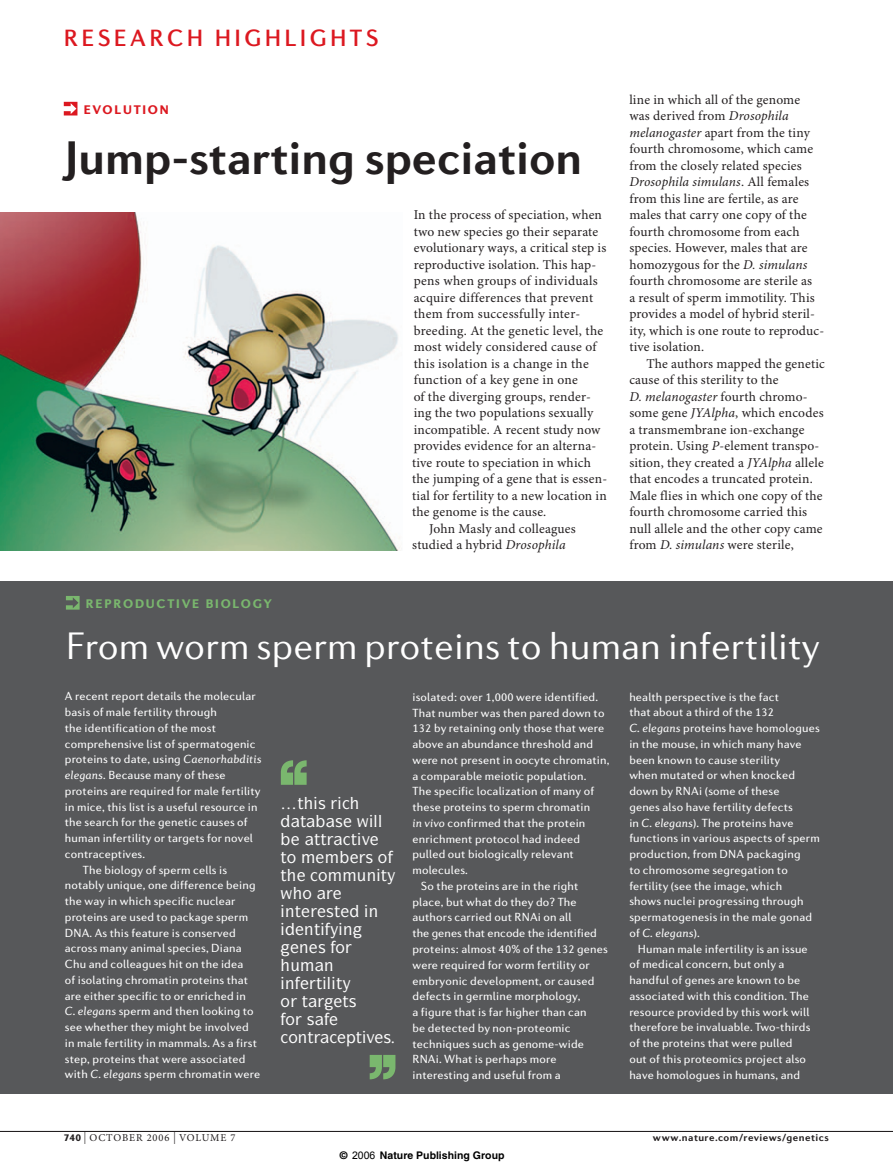
<style>
.page{position:relative;width:893px;height:1174px;background:#fff}
.page>*{position:absolute;margin:0;border:0;box-sizing:border-box;transform-origin:0 0}
.t1{font:700 48px "Diverda Sans LT Std";color:#231f20}
.t2{font:300 39px "Diverda Sans LT Std";letter-spacing:.005em;color:#fff}
.t3{font:500 24px "Diverda Sans LT Std";letter-spacing:.14em;color:#dc1820}
.t4{font:500 16.5px "ITC Symbol Std";color:#fff}
.t5{font:13.5px/16.5px "Minion Pro";letter-spacing:.015em;color:#231f20}
.t6{font:900 12.75px "Diverda Sans LT Std";letter-spacing:.14em;color:#7ab76e}
.t7{font:900 12.75px "Diverda Sans LT Std";letter-spacing:.14em;color:#dc1820}
.t8{font:12px/15.8px "Diverda Sans LT Std";letter-spacing:.015em;color:#fff}
.t9{font:700 10.5px "Diverda Sans LT Std";letter-spacing:.04em;color:#231f20}
.t10{font:700 10.5px "Helvetica";color:#000}
.t11{font:10.5px "Minion Pro";letter-spacing:.08em;color:#231f20}
.s1{font-style:italic}
.s2{font-family:"Diverda Sans LT Std";font-weight:900}
.s3{font-size:12px}
.s4{font-family:"Arial";font-weight:400}
</style>
<div class="page">
<div style="left:0;top:581px;width:893px;height:513px;background:#57585a"></div>
<svg style="left:370px;top:1055px;width:25px;height:24px"></svg>
<svg style="left:281px;top:760px;width:26px;height:25px"></svg>
<img style="left:0;top:213px;width:400px;height:337px">
<hr style="left:0;top:1131px;width:893px;height:1px;background:#231f20">
<svg style="left:66px;top:596px;width:14px;height:13px"></svg>
<svg style="left:64px;top:102px;width:13px;height:13px"></svg>
<h3 class="t3" style="left:64px;top:29px;width:316px">RESEARCH HIGHLIGHTS</h3>
<p class="t7" style="left:84px;top:105px;width:86px">EVOLUTION</p>
<h1 class="t1" style="left:64px;top:139px;width:520px">Jump-starting speciation</h1>
<p class="t5" style="left:414px;top:208px;width:190px">In the process of speciation, when</p>
<p class="t5" style="left:414px;top:224px;width:186px">two new species go their separate</p>
<p class="t5" style="left:414px;top:241px;width:194px">evolutionary ways, a critical step is</p>
<p class="t5" style="left:414px;top:257px;width:184px">reproductive isolation. This hap-</p>
<p class="t5" style="left:414px;top:274px;width:186px">pens when groups of individuals</p>
<p class="t5" style="left:414px;top:290px;width:181px">acquire differences that prevent</p>
<p class="t5" style="left:414px;top:307px;width:168px">them from successfully inter-</p>
<p class="t5" style="left:414px;top:323px;width:191px">breeding. At the genetic level, the</p>
<p class="t5" style="left:414px;top:340px;width:184px">most widely considered cause of</p>
<p class="t5" style="left:414px;top:356px;width:177px">this isolation is a change in the</p>
<p class="t5" style="left:414px;top:373px;width:166px">function of a key gene in one</p>
<p class="t5" style="left:414px;top:389px;width:179px">of the diverging groups, render-</p>
<p class="t5" style="left:414px;top:406px;width:181px">ing the two populations sexually</p>
<p class="t5" style="left:414px;top:422px;width:188px">incompatible. A recent study now</p>
<p class="t5" style="left:414px;top:439px;width:184px">provides evidence for an alterna-</p>
<p class="t5" style="left:412px;top:455px;width:180px">tive route to speciation in which</p>
<p class="t5" style="left:412px;top:472px;width:196px">the jumping of a gene that is essen-</p>
<p class="t5" style="left:412px;top:488px;width:196px">tial for fertility to a new location in</p>
<p class="t5" style="left:412px;top:505px;width:136px">the genome is the cause.</p>
<p class="t5" style="left:429px;top:521px;width:148px">John Masly and colleagues</p>
<p class="t5" style="left:412px;top:538px;width:155px">studied a hybrid <span class="s1">Drosophila</span></p>
<p class="t5" style="left:629px;top:92px;width:196px">line in which all of the genome was derived from <span class="s1">Drosophila melanogaster</span> apart from the tiny fourth chromosome, which came from the closely related species<br><span class="s1">Drosophila simulans</span>. All females from this line are fertile, as are males that carry one copy of the fourth chromosome from each species. However, males that are homozygous for the <span class="s1">D. simulans </span>fourth chromosome are sterile as<br>a result of sperm immotility. This provides a model of hybrid steril&shy;ity, which is one route to reproduc&shy;tive isolation.</p>
<p class="t5" style="left:629px;top:356px;width:197px;text-indent:17px">The authors mapped the genetic cause of this sterility to the<br><span class="s1">D. melanogaster</span> fourth chromo&shy;some gene <span class="s1">JYAlpha</span>, which encodes a transmembrane ion-exchange protein. Using <span class="s1">P</span>-element transpo&shy;sition, they created a <span class="s1">JYAlpha</span> allele that encodes a truncated protein.<br>Male flies in which one copy of the fourth chromosome carried this null allele and the other copy came from <span class="s1">D. simulans</span> were sterile,</p>
<p class="t6" style="left:86px;top:599px;width:187px">REPRODUCTIVE BIOLOGY</p>
<h2 class="t2" style="left:66px;top:630px;width:755px">From worm sperm proteins to human infertility</h2>
<p class="t8" style="left:65px;top:689px;width:192px">A recent report details the molecular</p>
<p class="t8" style="left:65px;top:705px;width:153px">basis of male fertility through</p>
<p class="t8" style="left:65px;top:720px;width:153px">the identification of the most</p>
<p class="t8" style="left:65px;top:736px;width:192px">comprehensive list of spermatogenic</p>
<p class="t8" style="left:65px;top:752px;width:198px">proteins to date, using <span class="s1">Caenorhabditis</span></p>
<p class="t8" style="left:65px;top:768px;width:162px"><span class="s1">elegans.</span> Because many of these</p>
<p class="t8" style="left:65px;top:783px;width:197px">proteins are required for male fertility</p>
<p class="t8" style="left:65px;top:799px;width:194px">in mice, this list is a useful resource in</p>
<p class="t8" style="left:65px;top:815px;width:184px">the search for the genetic causes of</p>
<p class="t8" style="left:65px;top:831px;width:190px">human infertility or targets for novel</p>
<p class="t8" style="left:65px;top:846px;width:82px">contraceptives.</p>
<p class="t8" style="left:83px;top:862px;width:146px">The biology of sperm cells is</p>
<p class="t8" style="left:65px;top:878px;width:192px">notably unique, one difference being</p>
<p class="t8" style="left:65px;top:894px;width:172px">the way in which specific nuclear</p>
<p class="t8" style="left:65px;top:909px;width:185px">proteins are used to package sperm</p>
<p class="t8" style="left:65px;top:925px;width:173px">DNA. As this feature is conserved</p>
<p class="t8" style="left:65px;top:941px;width:178px">across many animal species, Diana</p>
<p class="t8" style="left:65px;top:957px;width:180px">Chu and colleagues hit on the idea</p>
<p class="t8" style="left:65px;top:972px;width:185px">of isolating chromatin proteins that</p>
<p class="t8" style="left:65px;top:988px;width:183px">are either specific to or enriched in</p>
<p class="t8" style="left:65px;top:1004px;width:190px"><span class="s1">C. elegans</span> sperm and then looking to</p>
<p class="t8" style="left:65px;top:1020px;width:186px">see whether they might be involved</p>
<p class="t8" style="left:65px;top:1035px;width:194px">in male fertility in mammals. As a first</p>
<p class="t8" style="left:65px;top:1051px;width:182px">step, proteins that were associated</p>
<p class="t8" style="left:65px;top:1067px;width:197px">with <span class="s1">C. elegans</span> sperm chromatin were</p>
<h3 class="t4" style="left:357px;top:869px;width:32px">◆■▼</h3>
<h3 class="t4" style="left:369px;top:905px;width:11px">■</h3>
<h3 class="t4" style="left:343px;top:923px;width:11px">■</h3>
<h3 class="t4" style="left:299px;top:941px;width:47px">■ ▲ □</h3>
<h3 class="t4" style="left:285px;top:977px;width:58px">■ ▼●▼</h3>
<h3 class="t4" style="left:288px;top:1031px;width:27px">□■▼</h3>
<h3 class="t4" style="left:356px;top:1031px;width:37px">▼❖▲</h3>
<p class="t8" style="left:412px;top:690px;width:187px">isolated: over 1,000 were identified.</p>
<p class="t8" style="left:412px;top:705px;width:194px">That number was then pared down to</p>
<p class="t8" style="left:412px;top:721px;width:193px">132 by retaining only those that were</p>
<p class="t8" style="left:412px;top:737px;width:182px">above an abundance threshold and</p>
<p class="t8" style="left:412px;top:753px;width:198px">were not present in oocyte chromatin,</p>
<p class="t8" style="left:412px;top:768px;width:176px">a comparable meiotic population.</p>
<p class="t8" style="left:412px;top:784px;width:183px">The specific localization of many of</p>
<p class="t8" style="left:412px;top:800px;width:179px">these proteins to sperm chromatin</p>
<p class="t8" style="left:412px;top:816px;width:174px"><span class="s1">in vivo</span> confirmed that the protein</p>
<p class="t8" style="left:412px;top:831px;width:169px">enrichment protocol had indeed</p>
<p class="t8" style="left:412px;top:847px;width:163px">pulled out biologically relevant</p>
<p class="t8" style="left:412px;top:863px;width:57px">molecules.</p>
<p class="t8" style="left:421px;top:879px;width:159px">So the proteins are in the right</p>
<p class="t8" style="left:412px;top:894px;width:166px">place, but what do they do? The</p>
<p class="t8" style="left:412px;top:910px;width:161px">authors carried out RNAi on all</p>
<p class="t8" style="left:412px;top:926px;width:186px">the genes that encode the identified</p>
<p class="t8" style="left:412px;top:942px;width:197px">proteins: almost 40% of the 132 genes</p>
<p class="t8" style="left:412px;top:957px;width:179px">were required for worm fertility or</p>
<p class="t8" style="left:412px;top:973px;width:183px">embryonic development, or caused</p>
<p class="t8" style="left:412px;top:989px;width:170px">defects in germline morphology,</p>
<p class="t8" style="left:412px;top:1005px;width:176px">a figure that is far higher than can</p>
<p class="t8" style="left:412px;top:1020px;width:160px">be detected by non-proteomic</p>
<p class="t8" style="left:412px;top:1036px;width:173px">techniques such as genome-wide</p>
<p class="t8" style="left:412px;top:1052px;width:146px">RNAi. What is perhaps more</p>
<p class="t8" style="left:412px;top:1068px;width:150px">interesting and useful from a</p>
<p class="t8" style="left:629px;top:689px;width:192px">health perspective is the fact<br>that about a third of the 132<br><span class="s1">C. elegans</span> proteins have homologues in the mouse, in which many have been known to cause sterility<br>when mutated or when knocked down by RNAi (some of these<br>genes also have fertility defects<br>in <span class="s1">C. elegans</span>). The proteins have functions in various aspects of sperm production, from DNA packaging<br>to chromosome segregation to fertility (see the image, which<br>shows nuclei progressing through spermatogenesis in the male gonad of <span class="s1">C. elegans</span>).</p>
<p class="t8" style="left:629px;top:941px;width:183px;text-indent:9px">Human male infertility is an issue of medical concern, but only a handful of genes are known to be associated with this condition. The resource provided by this work will therefore be invaluable. Two-thirds of the proteins that were pulled out of this proteomics project also have homologues in humans, and</p>
<p class="t11" style="left:64px;top:1133px;width:173px"><span class="s2">740</span> <span class="s3">|</span> OCTOBER 2006 <span class="s3">|</span> VOLUME 7</p>
<p class="t9" style="left:653px;top:1133px;width:177px">www.nature.com/reviews/genetics</p>
<p class="t10" style="left:340px;top:1148px;width:166px">© <span class="s4">2006</span> Nature Publishing Group</p>
</div>
